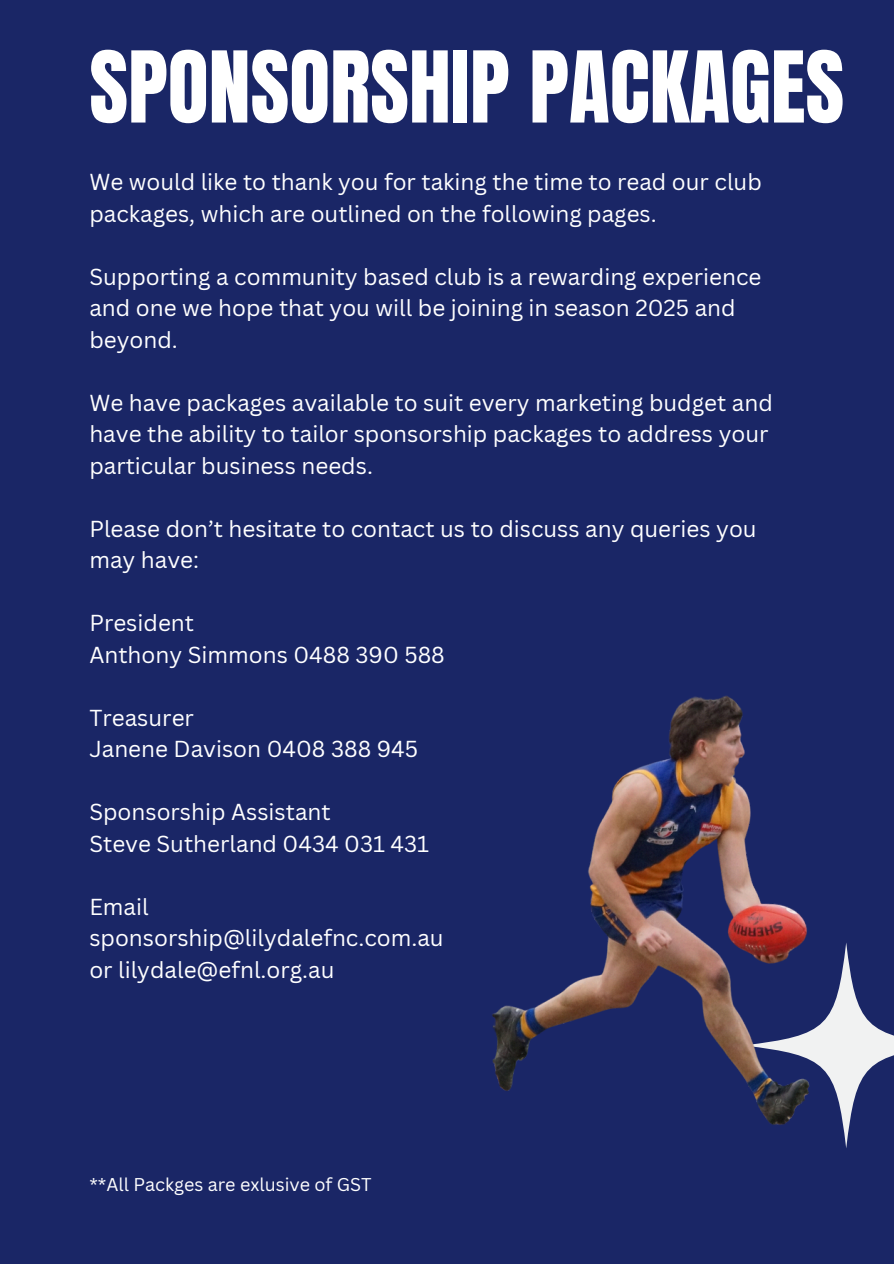
<style>
.page{position:relative;width:894px;height:1264px;background:#fff}
.page>*{position:absolute;margin:0;border:0;box-sizing:border-box;transform-origin:0 0}
.t1{font:84px "Anton";color:#fff}
.t2{font:22.5px/31.5px "Canva Sans";color:#fff}
.t3{font:18px "Canva Sans";color:#fff}
</style>
<div class="page">
<div style="left:0;top:0;width:893px;height:1263px;background:#1a2666"></div>
<svg style="left:830px;top:943px;width:63px;height:205px"></svg>
<img style="left:492px;top:695px;width:338px;height:430px">
<h2 class="t1" style="left:89px;top:27px;width:756px">SPONSORSHIP PACKAGES</h2>
<h1 class="t2" style="left:89px;top:165px;width:673px">We would like to thank you for taking the time to read our club packages, which are outlined on the following pages.</h1>
<h2 class="t2" style="left:89px;top:260px;width:673px">Supporting a community based club is a rewarding experience and one we hope that you will be joining in season 2025 and beyond.</h2>
<h2 class="t2" style="left:89px;top:386px;width:684px">We have packages available to suit every marketing budget and have the ability to tailor sponsorship packages to address your particular business needs.</h2>
<h2 class="t2" style="left:89px;top:512px;width:668px">Please don’t hesitate to contact us to discuss any queries you may have:</h2>
<h2 class="t2" style="left:89px;top:606px;width:357px">President<br>Anthony Simmons 0488 390 588</h2>
<h2 class="t2" style="left:89px;top:701px;width:330px">Treasurer<br>Janene Davison 0408 388 945</h2>
<h2 class="t2" style="left:89px;top:795px;width:341px">Sponsorship Assistant<br>Steve Sutherland 0434 031 431</h2>
<h2 class="t2" style="left:89px;top:890px;width:356px">Email sponsorship@lilydalefnc.com.au or lilydale@efnl.org.au</h2>
<p class="t3" style="left:89px;top:1172px;width:284px">**All Packges are exlusive of GST</p>
</div>
